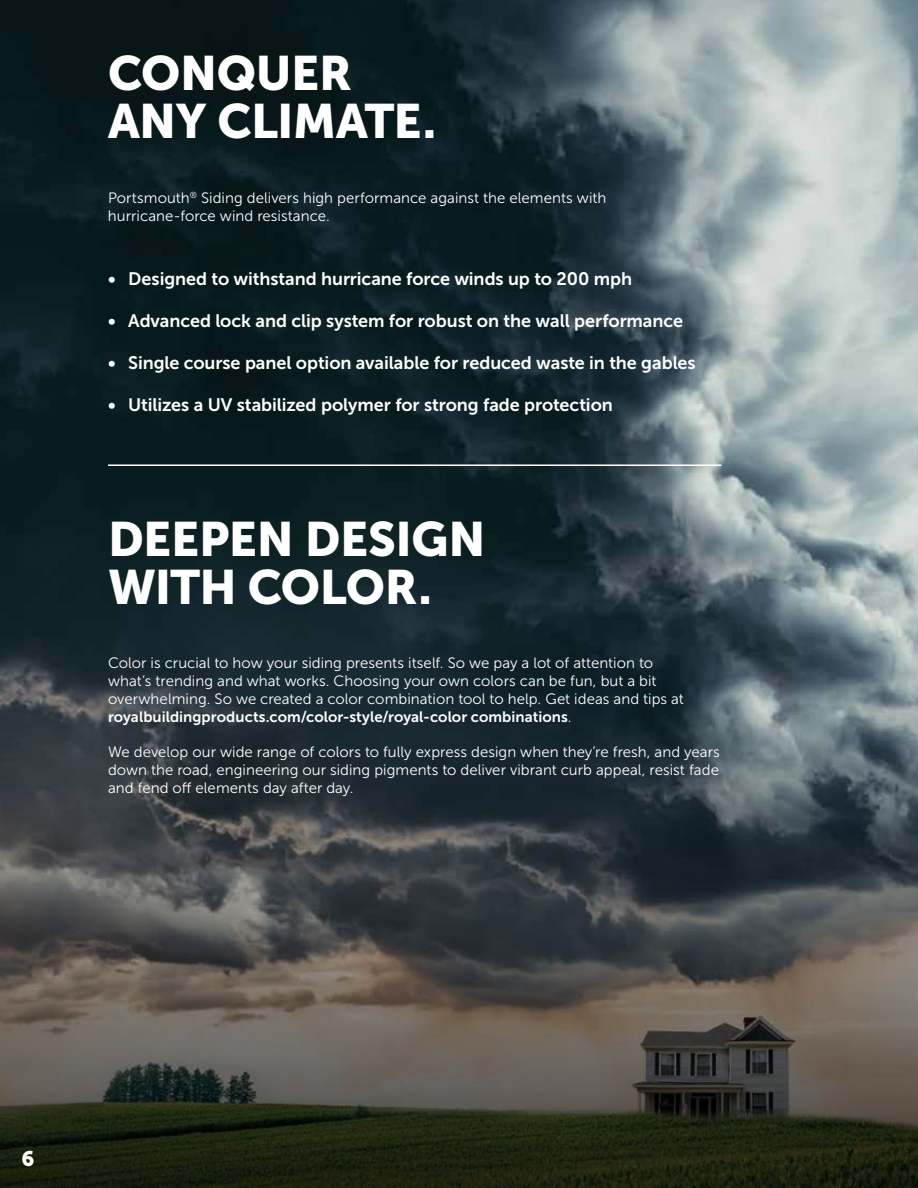
<style>
.page{position:relative;width:918px;height:1188px;background:#fff}
.page>*{position:absolute;margin:0;border:0;box-sizing:border-box;transform-origin:0 0}
.t1{font:48px/48px "Museo Sans 900";letter-spacing:-.01em;color:#fff}
.t2{font:21px "Museo Sans 900";color:#fff}
.t3{font:18px "Museo Sans 700";letter-spacing:-.005em;color:#fff}
.t4{font:15px/18px "Museo Sans 300";letter-spacing:.005em;color:#fff}
.t5{font:15px "Museo Sans 700";letter-spacing:.005em;color:#fff}
.s1{font-family:"Museo Sans 300"}
</style>
<div class="page">
<img style="left:0;top:0;width:918px;height:666px">
<svg style="left:0;top:666px;width:918px;height:522px;background:#3f4441"></svg>
<hr style="left:108px;top:464px;width:613px;height:2px;background:#fff">
<h1 class="t1" style="left:108px;top:49px;width:330px">CONQUER<br>ANY CLIMATE.</h1>
<p class="t4" style="left:108px;top:189px;width:500px">Portsmouth<sup>®</sup> Siding delivers high performance against the elements with hurricane-force wind resistance.</p>
<p class="t3" style="left:108px;top:269px;width:526px">• Designed to withstand hurricane force winds up to 200 mph</p>
<p class="t3" style="left:108px;top:311px;width:577px">• Advanced lock and clip system for robust on the wall performance</p>
<p class="t3" style="left:108px;top:353px;width:589px">• Single course panel option available for reduced waste in the gables</p>
<p class="t3" style="left:108px;top:394px;width:506px">• Utilizes a UV stabilized polymer for strong fade protection</p>
<h1 class="t1" style="left:108px;top:515px;width:379px">DEEPEN DESIGN<br>WITH COLOR.</h1>
<p class="t4" style="left:108px;top:654px;width:577px">Color is crucial to how your siding presents itself. So we pay a lot of attention to what’s trending and what works. Choosing your own colors can be fun, but a bit overwhelming. So we created a color combination tool to help. Get ideas and tips at</p>
<p class="t5" style="left:108px;top:708px;width:465px">royalbuildingproducts.com/color-style/royal-color combinations<span class="s1">.</span></p>
<p class="t4" style="left:108px;top:743px;width:613px;text-align:justify">We develop our wide range of colors to fully express design when they’re fresh, and years down the road, engineering our siding pigments to deliver vibrant curb appeal, resist fade and fend off elements day after day.</p>
<h2 class="t2" style="left:22px;top:1147px;width:14px">6</h2>
</div>
